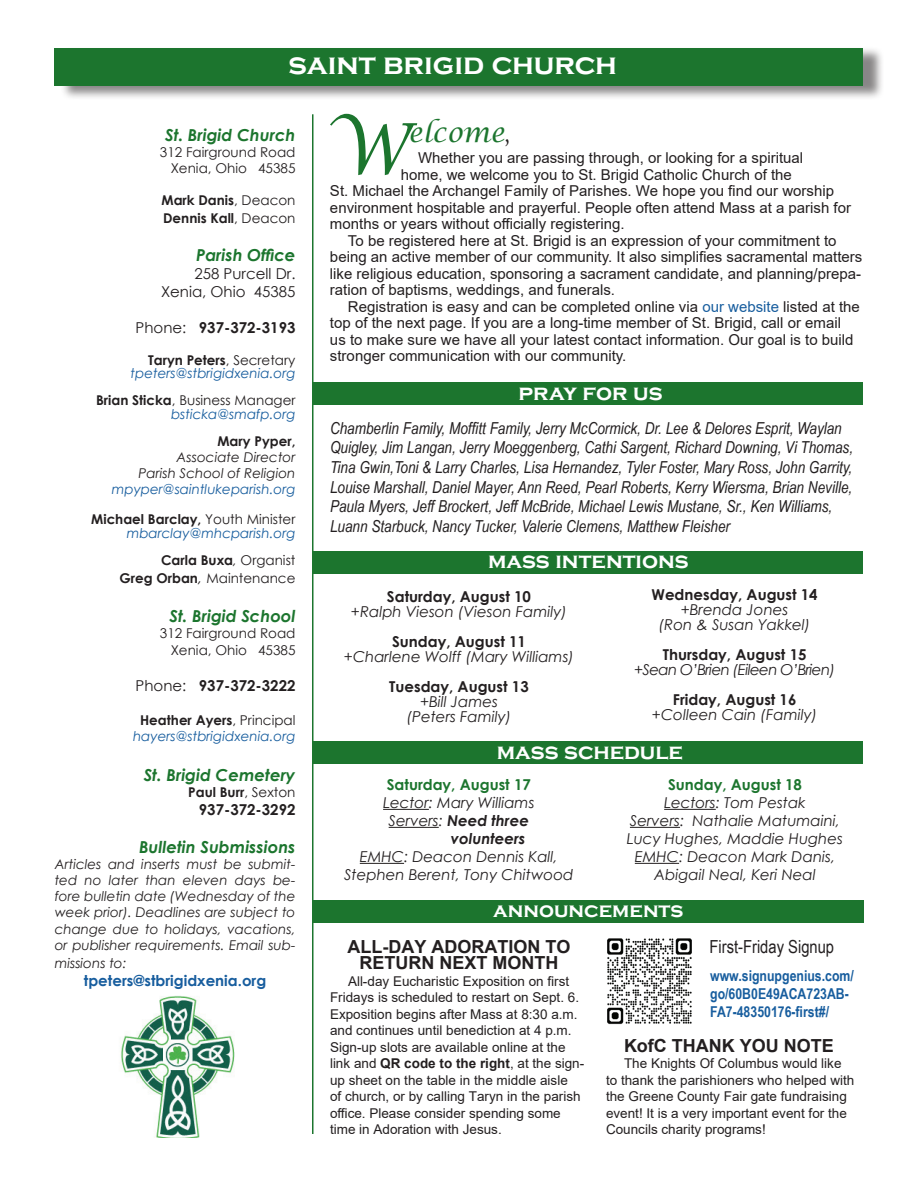
<style>
.page{position:relative;width:918px;height:1188px;background:#fff}
.page>*{position:absolute;margin:0;border:0;box-sizing:border-box;transform-origin:0 0}
.t1{font:italic 70.65px "Lucida Calligraphy";color:#1c752e}
.t2{font:700 30px "Copperplate Gothic";color:#fff}
.t3{font:italic 27px "Lucida Calligraphy";color:#1c752e}
.t4{font:700 22.5px "Copperplate Gothic";color:#fff}
.t5{font:700 21px "Copperplate Gothic";color:#fff}
.t6{font:700 18px/16.5px "Arial";color:#231f20;text-align:center}
.t7{font:18px "Arial Narrow";color:#231f20}
.t8{font:italic 16.5px/19.5px "Arial Narrow";color:#231f20}
.t9{font:italic 700 16.5px "Century Gothic";color:#1c752e}
.t10{font:15px "Arial";color:#231f20}
.t11{font:italic 15px/18px "Century Gothic";color:#231f20;text-align:center}
.t12{font:700 15px "Century Gothic";color:#231f20}
.t13{font:700 15px/18px "Arial Narrow";color:#175d9e}
.t14{font:700 15px "Century Gothic";color:#1c752e}
.t15{font:15px/18px "Century Gothic";color:#231f20;text-align:right}
.t16{font:italic 15px "Century Gothic";letter-spacing:-.04em;color:#231f20}
.t17{font:italic 700 15px "Century Gothic";color:#231f20}
.t18{font:700 15px "Century Gothic";color:#175d9e}
.t19{font:13.5px/16.5px "Arial";color:#231f20}
.t20{font:italic 13.5px/16.2px "Century Gothic";color:#231f20;text-align:right}
.t21{font:italic 13.5px/13.5px "Century Gothic";color:#175d9e;text-align:right}
.t22{font:13.5px/16.2px "Century Gothic";color:#231f20;text-align:right}
.t23{font:700 13.5px/18px "Century Gothic";color:#231f20}
.s1{font-weight:400}
.s2{font-weight:700;font-style:normal;color:#231f20}
.s3{font-style:normal;color:#231f20}
.s4{font-weight:700}
.s5{font-style:italic}
.s6{font-style:italic;font-size:15px}
.s7{font-family:"Goudy Old Style T";color:#231f20}
.s8{color:#175d9e}
</style>
<div class="page">
<div style="left:314px;top:551px;width:549px;height:22px;background:#1c752e"></div>
<div style="left:60px;top:46px;width:825px;height:54px;background:#231f20;opacity:.54"></div>
<div style="left:55px;top:48px;width:808px;height:38px;background:#1c752e"></div>
<div style="left:314px;top:382px;width:549px;height:23px;background:#1c752e"></div>
<hr style="left:312px;top:114px;width:2px;height:1020px;background:#1c752e">
<div style="left:314px;top:742px;width:549px;height:22px;background:#1c752e"></div>
<hr style="left:383px;top:809px;width:46px;height:1px;background:#231f20">
<hr style="left:389px;top:827px;width:50px;height:1px;background:#231f20">
<hr style="left:360px;top:863px;width:44px;height:1px;background:#231f20">
<hr style="left:664px;top:809px;width:52px;height:1px;background:#231f20">
<hr style="left:630px;top:827px;width:50px;height:1px;background:#231f20">
<hr style="left:635px;top:863px;width:44px;height:1px;background:#231f20">
<img style="left:121px;top:996px;width:114px;height:141px">
<div style="left:312px;top:901px;width:551px;height:22px;background:#1c752e"></div>
<img style="left:607px;top:938px;width:85px;height:87px">
<h2 class="t2" style="left:288px;top:48px;width:330px">saint brigid church</h2>
<p class="t9" style="left:165px;top:122px;width:132px">St. Brigid Church</p>
<p class="t22" style="left:160px;top:144px;width:137px">312 Fairground Road<br>Xenia, Ohio 45385</p>
<p class="t23" style="left:162px;top:191px;width:135px">Mark Danis<span class="s1">, Deacon<br></span>Dennis Kall<span class="s1">, Deacon</span></p>
<p class="t9" style="left:196px;top:243px;width:101px">Parish Office</p>
<p class="t15" style="left:161px;top:265px;width:136px">258 Purcell Dr.<br>Xenia, Ohio 45385</p>
<p class="t12" style="left:136px;top:316px;width:161px"><span class="s1">Phone:</span> 937-372-3193</p>
<p class="t21" style="left:131px;top:353px;width:166px"><span class="s2">Taryn Peters</span><span class="s3">, Secretary </span>tpeters@stbrigidxenia.org</p>
<p class="t21" style="left:96px;top:393px;width:201px"><span class="s2">Brian Sticka</span><span class="s3">, Business Manager </span>bsticka@smafp.org</p>
<p class="t23" style="left:217px;top:431px;width:80px">Mary Pyper,</p>
<p class="t20" style="left:138px;top:449px;width:159px">Associate Director<br>Parish School of Religion</p>
<p class="t21" style="left:112px;top:482px;width:185px">mpyper@saintlukeparish.org</p>
<p class="t21" style="left:91px;top:512px;width:206px"><span class="s2">Michael Barclay,</span> <span class="s3">Youth Minister </span>mbarclay@mhcparish.org</p>
<p class="t22" style="left:120px;top:550px;width:178px;line-height:18px"><span class="s4">Carla Buxa</span><span class="s5">,</span> Organist<br><span class="s4">Greg Orban</span><span class="s6">,</span> Maintenance</p>
<p class="t9" style="left:169px;top:604px;width:128px">St. Brigid School</p>
<p class="t22" style="left:160px;top:625px;width:137px">312 Fairground Road<br>Xenia, Ohio 45385</p>
<p class="t12" style="left:136px;top:674px;width:161px"><span class="s1">Phone:</span> 937-372-3222</p>
<p class="t21" style="left:133px;top:712px;width:164px;line-height:16.2px;text-align:center"><span class="s2">Heather Ayers</span><span class="s3">, Principal </span>hayers@stbrigidxenia.org</p>
<p class="t9" style="left:144px;top:762px;width:153px">St. Brigid Cemetery</p>
<p class="t23" style="left:188px;top:782px;width:109px">Paul Burr<span class="s1">, Sexton</span></p>
<p class="t12" style="left:199px;top:798px;width:98px">937-372-3292</p>
<p class="t9" style="left:139px;top:834px;width:158px">Bulletin Submissions</p>
<p class="t20" style="left:55px;top:856px;width:242px;text-align:justify">Articles and inserts must be submit&shy;ted no later than eleven days be&shy;fore bulletin date (Wednesday of the week prior). Deadlines are subject to change due to holidays, vacations, or publisher requirements. Email sub-</p>
<p class="t20" style="left:55px;top:955px;width:73px">missions to:</p>
<p class="t18" style="left:84px;top:969px;width:184px">tpeters@stbrigidxenia.org</p>
<h1 class="t1" style="left:326px;top:107px;width:83px">W</h1>
<h3 class="t3" style="left:408px;top:116px;width:104px">elcome<span class="s7">,</span></h3>
<p class="t10" style="left:418px;top:148px;width:387px">Whether you are passing through, or looking for a spiritual</p>
<p class="t10" style="left:401px;top:164px;width:392px">home, we welcome you to St. Brigid Catholic Church of the</p>
<p class="t10" style="left:330px;top:181px;width:506px">St. Michael the Archangel Family of Parishes. We hope you find our worship</p>
<p class="t10" style="left:330px;top:197px;width:523px">environment hospitable and prayerful. People often attend Mass at a parish for</p>
<p class="t10" style="left:330px;top:214px;width:296px">months or years without officially registering.</p>
<p class="t10" style="left:348px;top:230px;width:490px">To be registered here at St. Brigid is an expression of your commitment to</p>
<p class="t10" style="left:330px;top:247px;width:534px">being an active member of our community. It also simplifies sacramental matters</p>
<p class="t10" style="left:330px;top:263px;width:533px">like religious education, sponsoring a sacrament candidate, and planning/prepa-</p>
<p class="t10" style="left:330px;top:280px;width:287px">ration of baptisms, weddings, and funerals.</p>
<p class="t10" style="left:348px;top:296px;width:513px">Registration is easy and can be completed online via <span class="s8">our website</span> listed at the</p>
<p class="t10" style="left:330px;top:313px;width:513px">top of the next page. If you are a long-time member of St. Brigid, call or email</p>
<p class="t10" style="left:330px;top:329px;width:525px">us to make sure we have all your latest contact information. Our goal is to build</p>
<p class="t10" style="left:330px;top:346px;width:298px">stronger communication with our community.</p>
<h3 class="t4" style="left:519px;top:380px;width:145px">pray for us</h3>
<p class="t8" style="left:330px;top:418px;width:525px">Chamberlin Family, Moffitt Family, Jerry McCormick, Dr. Lee &amp; Delores Esprit, Waylan Quigley, Jim Langan, Jerry Moeggenberg, Cathi Sargent, Richard Downing, Vi Thomas, Tina Gwin,Toni &amp; Larry Charles, Lisa Hernandez, Tyler Foster, Mary Ross, John Garrity, Louise Marshall, Daniel Mayer, Ann Reed, Pearl Roberts, Kerry Wiersma, Brian Neville, Paula Myers, Jeff Brockert, Jeff McBride, Michael Lewis Mustane, Sr., Ken Williams, Luann Starbuck, Nancy Tucker, Valerie Clemens, Matthew Fleisher</p>
<h3 class="t4" style="left:488px;top:548px;width:202px">mass intentions</h3>
<p class="t12" style="left:652px;top:583px;width:168px">Wednesday, August 14</p>
<p class="t11" style="left:659px;top:602px;width:153px;line-height:15px">+Brenda Jones<br>(Ron &amp; Susan Yakkel)</p>
<p class="t12" style="left:663px;top:643px;width:145px">Thursday, August 15</p>
<p class="t16" style="left:634px;top:659px;width:203px">+Sean O’Brien (Eileen O’Brien)</p>
<p class="t12" style="left:673px;top:688px;width:125px">Friday, August 16</p>
<p class="t11" style="left:652px;top:705px;width:167px">+Colleen Cain (Family)</p>
<h3 class="t4" style="left:497px;top:739px;width:187px">mass schedule</h3>
<p class="t14" style="left:387px;top:773px;width:145px">Saturday, August 17</p>
<p class="t11" style="left:383px;top:793px;width:153px">Lector: Mary Williams</p>
<p class="t17" style="left:389px;top:809px;width:142px"><span class="s1">Servers:</span> Need three</p>
<p class="t17" style="left:451px;top:827px;width:76px">volunteers</p>
<p class="t11" style="left:344px;top:847px;width:231px">EMHC: Deacon Dennis Kall,<br>Stephen Berent, Tony Chitwood</p>
<p class="t12" style="left:387px;top:585px;width:145px">Saturday, August 10</p>
<p class="t11" style="left:351px;top:602px;width:218px">+Ralph Vieson (Vieson Family)</p>
<p class="t12" style="left:392px;top:630px;width:135px">Sunday, August 11</p>
<p class="t11" style="left:344px;top:647px;width:232px">+Charlene Wolff (Mary Williams)</p>
<p class="t12" style="left:389px;top:675px;width:141px">Tuesday, August 13</p>
<p class="t11" style="left:407px;top:693px;width:106px;line-height:15px">+Bill James (Peters Family)</p>
<p class="t14" style="left:668px;top:773px;width:135px">Sunday, August 18</p>
<p class="t11" style="left:627px;top:793px;width:218px">Lectors: Tom Pestak<br>Servers: Nathalie Matumaini,<br>Lucy Hughes, Maddie Hughes<br>EMHC: Deacon Mark Danis,<br>Abigail Neal, Keri Neal</p>
<h3 class="t5" style="left:493px;top:898px;width:192px">announcements</h3>
<p class="t6" style="left:348px;top:938px;width:224px">ALL-DAY ADORATION TO<br>RETURN NEXT MONTH</p>
<p class="t19" style="left:330px;top:973px;width:256px;text-indent:18px">All-day Eucharistic Exposition on first Fridays is scheduled to restart on Sept. 6.<br>Exposition begins after Mass at 8:30 a.m. and continues until benediction at 4 p.m.<br>Sign-up slots are available online at the link and <span class="s4">QR code to the right</span>, at the sign&shy;up sheet on the table in the middle aisle<br>of church, or by calling Taryn in the parish office. Please consider spending some time in Adoration with Jesus.</p>
<p class="t7" style="left:710px;top:933px;width:126px">First-Friday Signup</p>
<p class="t13" style="left:710px;top:966px;width:145px">www.signupgenius.com/ go/60B0E49ACA723AB-<br>FA7-48350176-first#/</p>
<p class="t6" style="left:624px;top:1037px;width:211px">KofC THANK YOU NOTE</p>
<p class="t19" style="left:606px;top:1055px;width:250px;text-indent:18px">The Knights Of Columbus would like to thank the parishioners who helped with the Greene County Fair gate fundraising event! It is a very important event for the Councils charity programs!</p>
</div>
